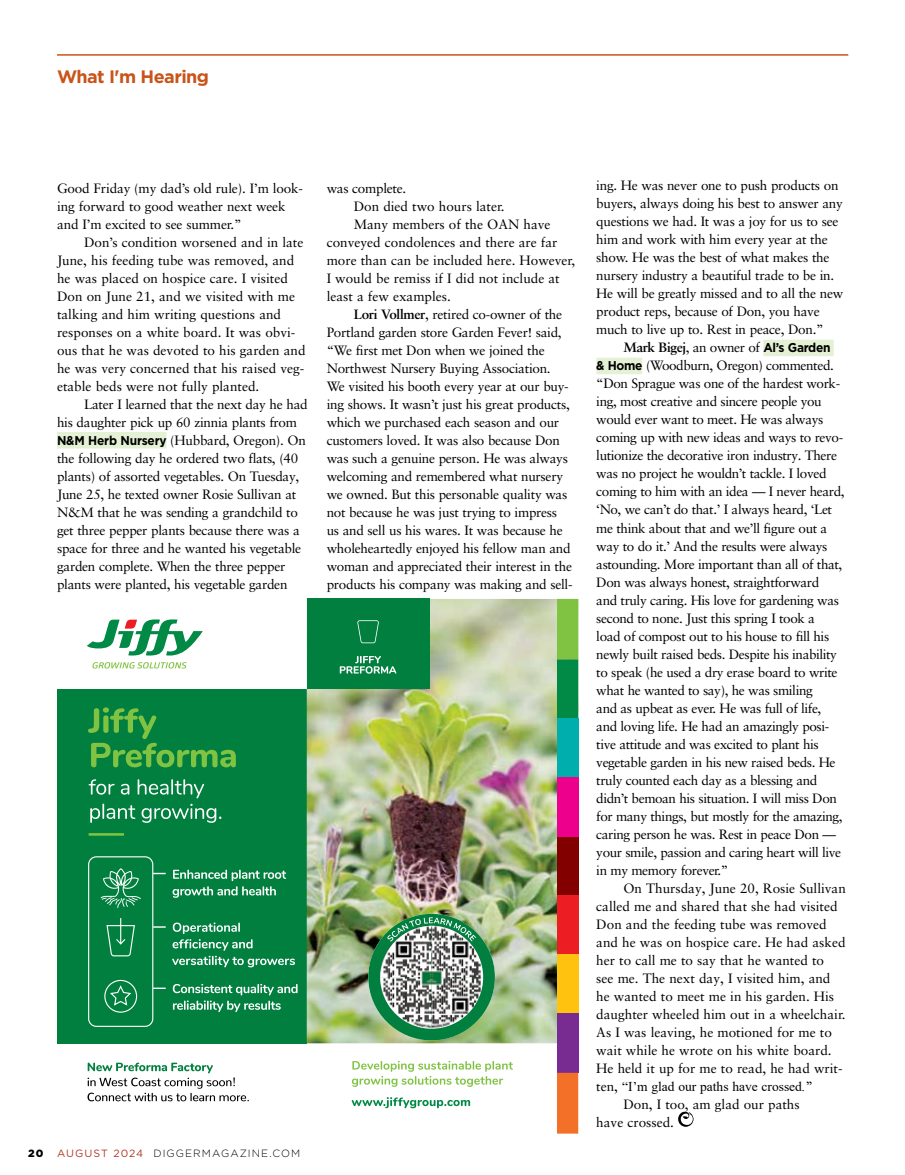
<style>
.page{position:relative;width:905px;height:1175px;background:#fff}
.page>*{position:absolute;margin:0;border:0;box-sizing:border-box;transform-origin:0 0}
.t1{font:700 18px "Gotham";letter-spacing:-.03em;color:#c8541a}
.t2{font:13.5px/18px "Sabon LT Pro";letter-spacing:-.02em;color:#000}
.t3{font:13.5px/18px "Sabon LT Pro";color:#000}
.t4{font:13.5px "Times New Roman";color:#000}
.t5{font:300 10.5px "Gotham";letter-spacing:.1em;color:#000}
.t6{font:900 10.5px "Gotham";color:#000}
.s1{font-family:"Gotham";font-weight:700;font-size:12.75px}
.s2{font-weight:700}
.s3{font-weight:400;color:#b03823}
.s4{font-family:"Sabon LT Pro"}
.s5{font-style:italic}
</style>
<div class="page">
<div style="left:57px;top:689px;width:250px;height:354px;background:#007f3e"></div>
<img style="left:307px;top:599px;width:250px;height:444px">
<svg style="left:172px;top:869px;width:114px;height:28px"></svg>
<svg style="left:172px;top:922px;width:123px;height:45px"></svg>
<svg style="left:173px;top:983px;width:124px;height:29px"></svg>
<svg style="left:87px;top:619px;width:116px;height:36px"></svg>
<svg style="left:92px;top:662px;width:94px;height:6px"></svg>
<div style="left:307px;top:599px;width:122px;height:90px;background:#007f3e"></div>
<svg style="left:340px;top:656px;width:56px;height:17px"></svg>
<svg style="left:357px;top:620px;width:22px;height:23px"></svg>
<svg style="left:88px;top:707px;width:148px;height:60px"></svg>
<div style="left:88px;top:856px;width:65px;height:170px;border:1px solid #fff;border-radius:8px"></div>
<svg style="left:87px;top:1062px;width:162px;height:39px"></svg>
<svg style="left:351px;top:1097px;width:119px;height:11px"></svg>
<svg style="left:352px;top:1060px;width:161px;height:26px"></svg>
<svg style="left:368px;top:913px;width:127px;height:127px;background:#318a5b"></svg>
<svg style="left:387px;top:917px;width:89px;height:8px"></svg>
<img style="left:380px;top:925px;width:103px;height:52px">
<img style="left:380px;top:977px;width:35px;height:48px">
<img style="left:431px;top:977px;width:52px;height:51px">
<img style="left:382px;top:930px;width:28px;height:31px">
<img style="left:380px;top:961px;width:4px;height:37px">
<hr style="left:89px;top:833px;width:35px;height:2px;background:#80c342">
<svg style="left:101px;top:868px;width:40px;height:40px"></svg>
<svg style="left:106px;top:918px;width:29px;height:39px"></svg>
<svg style="left:153px;top:872px;width:13px;height:2px"></svg>
<svg style="left:153px;top:926px;width:13px;height:1px"></svg>
<svg style="left:153px;top:987px;width:13px;height:2px"></svg>
<svg style="left:89px;top:779px;width:132px;height:43px"></svg>
<svg style="left:109px;top:985px;width:23px;height:21px"></svg>
<div style="left:104px;top:979px;width:33px;height:33px;border:1px solid #fff;border-radius:50%"></div>
<svg style="left:557px;top:599px;width:22px;height:534px;background:#96624c"></svg>
<div style="left:57px;top:432px;width:109px;height:16px;background:#e5f1d4"></div>
<div style="left:763px;top:340px;width:70px;height:16px;background:#e5f1d4"></div>
<div style="left:596px;top:358px;width:46px;height:16px;background:#e5f1d4"></div>
<svg style="left:678px;top:1111px;width:15px;height:15px"></svg>
<hr style="left:57px;top:54px;width:791px;height:2px;background:#c8541a">
<h1 class="t1" style="left:57px;top:65px;width:153px">What I'm Hearing</h1>
<p class="t2" style="left:57px;top:179px;width:247px">Good Friday (my dad’s old rule). I’m look&shy;ing forward to good weather next week and I’m excited to see summer.”</p>
<p class="t3" style="left:57px;top:233px;width:250px;text-indent:27px">Don’s condition worsened and in late June, his feeding tube was removed, and he was placed on hospice care. I visited Don on June 21, and we visited with me talking and him writing questions and responses on a white board. It was obvi&shy;ous that he was devoted to his garden and he was very concerned that his raised veg&shy;etable beds were not fully planted.</p>
<p class="t2" style="left:57px;top:394px;width:252px;text-indent:27px">Later I learned that the next day he had his daughter pick up 60 zinnia plants from <span class="s1">N&amp;M Herb Nursery</span> (Hubbard, Oregon). On the following day he ordered two flats, (40 plants) of assorted vegetables. On Tuesday, June 25, he texted owner Rosie Sullivan at N&amp;M that he was sending a grandchild to get three pepper plants because there was a space for three and he wanted his vegetable garden complete. When the three pepper plants were planted, his vegetable garden</p>
<p class="t2" style="left:327px;top:178px;width:81px">was complete.</p>
<p class="t3" style="left:354px;top:196px;width:152px">Don died two hours later.</p>
<p class="t3" style="left:354px;top:214px;width:198px">Many members of the OAN have</p>
<p class="t3" style="left:327px;top:232px;width:232px">conveyed condolences and there are far</p>
<p class="t3" style="left:327px;top:250px;width:250px">more than can be included here. However,</p>
<p class="t3" style="left:327px;top:268px;width:234px">I would be remiss if I did not include at</p>
<p class="t3" style="left:327px;top:286px;width:126px">least a few examples.</p>
<p class="t2" style="left:354px;top:304px;width:210px"><span class="s2">Lori Vollmer</span>, retired co-owner of the</p>
<p class="t2" style="left:327px;top:322px;width:236px">Portland garden store Garden Fever! said,</p>
<p class="t2" style="left:327px;top:340px;width:219px">“We first met Don when we joined the</p>
<p class="t2" style="left:327px;top:358px;width:225px">Northwest Nursery Buying Association.</p>
<p class="t2" style="left:327px;top:376px;width:243px">We visited his booth every year at our buy-</p>
<p class="t2" style="left:327px;top:394px;width:245px">ing shows. It wasn’t just his great products,</p>
<p class="t2" style="left:327px;top:412px;width:234px">which we purchased each season and our</p>
<p class="t2" style="left:327px;top:430px;width:235px">customers loved. It was also because Don</p>
<p class="t2" style="left:327px;top:448px;width:243px">was such a genuine person. He was always</p>
<p class="t2" style="left:327px;top:466px;width:238px">welcoming and remembered what nursery</p>
<p class="t2" style="left:327px;top:484px;width:242px">we owned. But this personable quality was</p>
<p class="t2" style="left:327px;top:502px;width:232px">not because he was just trying to impress</p>
<p class="t2" style="left:327px;top:520px;width:237px">us and sell us his wares. It was because he</p>
<p class="t2" style="left:327px;top:538px;width:245px">wholeheartedly enjoyed his fellow man and</p>
<p class="t2" style="left:327px;top:556px;width:247px">woman and appreciated their interest in the</p>
<p class="t2" style="left:327px;top:574px;width:247px">products his company was making and sell-</p>
<p class="t6" style="left:28px;top:1145px;width:17px">20</p>
<p class="t5" style="left:57px;top:1146px;width:244px"><span class="s3">AUGUST 2024</span> DIGGERMAGAZINE.COM</p>
<p class="t2" style="left:596px;top:176px;width:248px">ing. He was never one to push products on buyers, always doing his best to answer any questions we had. It was a joy for us to see him and work with him every year at the show. He was the best of what makes the nursery industry a beautiful trade to be in.<br>He will be greatly missed and to all the new product reps, because of Don, you have much to live up to. Rest in peace, Don.”</p>
<p class="t2" style="left:596px;top:338px;width:250px;text-indent:27px"><span class="s2">Mark Bigej</span>, an owner of <span class="s1">Al’s Garden<br>&amp; Home</span> (Woodburn, Oregon) commented. “Don Sprague was one of the hardest work&shy;ing, most creative and sincere people you would ever want to meet. He was always coming up with new ideas and ways to revo&shy;lutionize the decorative iron industry. There was no project he wouldn’t tackle. I loved coming to him with an idea — I never heard, ‘No, we can’t do that.’ I always heard, ‘Let me think about that and we’ll figure out a way to do it.’ And the results were always astounding. More important than all of that, Don was always honest, straightforward<br>and truly caring. His love for gardening was second to none. Just this spring I took a<br>load of compost out to his house to fill his newly built raised beds. Despite his inability to speak (he used a dry erase board to write what he wanted to say), he was smiling<br>and as upbeat as ever. He was full of life, and loving life. He had an amazingly posi&shy;tive attitude and was excited to plant his vegetable garden in his new raised beds. He truly counted each day as a blessing and didn’t bemoan his situation. I will miss Don for many things, but mostly for the amazing, caring person he was. Rest in peace Don — your smile, passion and caring heart will live in my memory forever.”</p>
<p class="t3" style="left:596px;top:878px;width:251px;text-indent:27px">On Thursday, June 20, Rosie Sullivan called me and shared that she had visited Don and the feeding tube was removed and he was on hospice care. He had asked her to call me to say that he wanted to<br>see me. The next day, I visited him, and he wanted to meet me in his garden. His daughter wheeled him out in a wheelchair.<br>As I was leaving, he motioned for me to wait while he wrote on his white board.<br>He held it up for me to read, he had writ-</p>
<p class="t4" style="left:596px;top:1076px;width:218px"><span class="s4">ten,</span> “I’m glad our paths have crossed<span class="s5">.</span><span class="s4">”</span></p>
<p class="t3" style="left:596px;top:1094px;width:205px;text-indent:27px">Don, I too, am glad our paths have crossed.</p>
</div>
